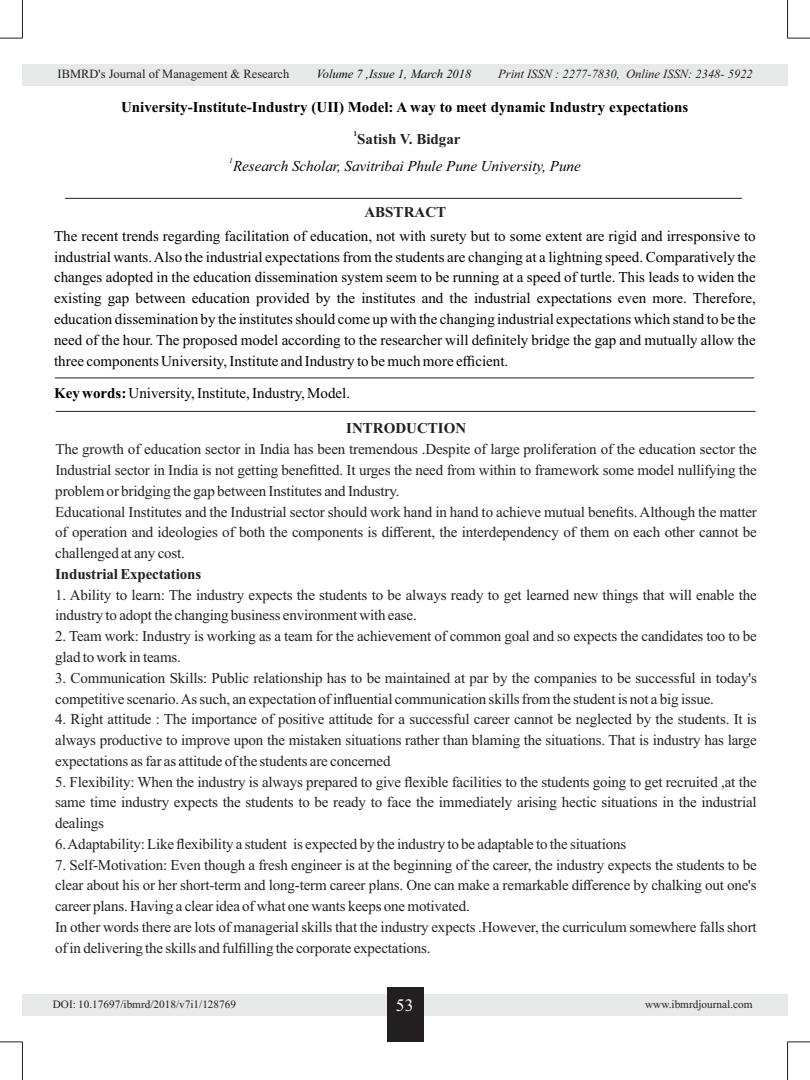
<style>
.page{position:relative;width:810px;height:1080px;background:#fff}
.page>*{position:absolute;margin:0;border:0;box-sizing:border-box;transform-origin:0 0}
.t1{font:17.5px "Times New Roman";color:#fff}
.t2{font:15px/20.8px "Times New Roman";letter-spacing:-.01em;color:#231f20}
.t3{font:15px/20.8px "Times New Roman";color:#000;text-align:justify}
.t4{font:700 15px "Times New Roman";color:#000}
.t5{font:700 15px "Times New Roman";color:#231f20}
.t6{font:italic 15px "Times New Roman";color:#000}
.t7{font:italic 12.5px "Times New Roman";color:#231f20}
.t8{font:12.5px "Times New Roman";color:#231f20}
.t9{font:italic 12.5px "Times New Roman";color:#060707}
.t10{font:11.25px "Times New Roman";color:#231f20}
.t11{font:700 7.5px "Times New Roman";color:#231f20}
.t12{font:italic 7.5px "Times New Roman";color:#000}
.s1{font-weight:700}
</style>
<div class="page">
<hr style="left:22px;top:0;width:1px;height:38px;background:#231f20">
<hr style="left:787px;top:0;width:1px;height:38px;background:#231f20">
<svg style="left:0;top:38px;width:22px;height:1px"></svg>
<svg style="left:787px;top:38px;width:23px;height:1px"></svg>
<hr style="left:22px;top:1042px;width:1px;height:38px;background:#231f20">
<hr style="left:787px;top:1042px;width:1px;height:38px;background:#231f20">
<svg style="left:0;top:1041px;width:22px;height:1px"></svg>
<svg style="left:787px;top:1041px;width:23px;height:1px"></svg>
<div style="left:22px;top:64px;width:765px;height:22px;background:#e7e8e8"></div>
<div style="left:22px;top:994px;width:765px;height:21px;background:#e7e8e8"></div>
<div style="left:387px;top:988px;width:36px;height:54px;background:#231f20"></div>
<hr style="left:65px;top:198px;width:677px;height:1px;background:#231f20">
<hr style="left:55px;top:377px;width:699px;height:1px;background:#231f20">
<hr style="left:56px;top:411px;width:699px;height:1px;background:#231f20">
<p class="t8" style="left:58px;top:69px;width:233px">IBMRD's Journal of Management &amp; Research</p>
<p class="t7" style="left:498px;top:69px;width:256px">Print ISSN : 2277-7830, Online ISSN: 2348- 5922</p>
<p class="t9" style="left:317px;top:69px;width:156px">Volume 7 ,Issue 1, March 2018</p>
<p class="t4" style="left:121px;top:102px;width:569px">University-Institute-Industry (UII) Model: A way to meet dynamic Industry expectations</p>
<p class="t11" style="left:354px;top:131px;width:5px">1</p>
<p class="t5" style="left:357px;top:133px;width:105px">Satish V. Bidgar</p>
<p class="t12" style="left:229px;top:158px;width:5px">1</p>
<p class="t6" style="left:233px;top:160px;width:349px">Research Scholar, Savitribai Phule Pune University, Pune</p>
<p class="t5" style="left:364px;top:207px;width:83px">ABSTRACT</p>
<p class="t3" style="left:54px;top:227px;width:703px">The recent trends regarding facilitation of education, not with surety but to some extent are rigid and irresponsive to industrial wants. Also the industrial expectations from the students are changing at a lightning speed. Comparatively the changes adopted in the education dissemination system seem to be running at a speed of turtle. This leads to widen the existing gap between education provided by the institutes and the industrial expectations even more. Therefore, education dissemination by the institutes should come up with the changing industrial expectations which stand to be the need of the hour. The proposed model according to the researcher will definitely bridge the gap and mutually allow the three components University, Institute and Industry to be much more efficient.</p>
<p class="t3" style="left:54px;top:384px;width:297px"><span class="s1">Key words:</span> University, Institute, Industry, Model.</p>
<p class="t5" style="left:346px;top:423px;width:121px">INTRODUCTION</p>
<p class="t2" style="left:55px;top:440px;width:703px">The growth of education sector in India has been tremendous .Despite of large proliferation of the education sector the Industrial sector in India is not getting benefitted. It urges the need from within to framework some model nullifying the problem or bridging the gap between Institutes and Industry.<br>Educational Institutes and the Industrial sector should work hand in hand to achieve mutual benefits. Although the matter of operation and ideologies of both the components is different, the interdependency of them on each other cannot be challenged at any cost.</p>
<p class="t5" style="left:55px;top:569px;width:147px">Industrial Expectations</p>
<p class="t2" style="left:55px;top:586px;width:703px">1. Ability to learn: The industry expects the students to be always ready to get learned new things that will enable the industry to adopt the changing business environment with ease.</p>
<p class="t2" style="left:55px;top:627px;width:703px">2. Team work: Industry is working as a team for the achievement of common goal and so expects the candidates too to be glad to work in teams.</p>
<p class="t2" style="left:55px;top:669px;width:703px">3. Communication Skills: Public relationship has to be maintained at par by the companies to be successful in today's competitive scenario. As such, an expectation of influential communication skills from the student is not a big issue.</p>
<p class="t2" style="left:55px;top:710px;width:703px;text-align:justify">4. Right attitude : The importance of positive attitude for a successful career cannot be neglected by the students. It is always productive to improve upon the mistaken situations rather than blaming the situations. That is industry has large expectations as far as attitude of the students are concerned</p>
<p class="t2" style="left:55px;top:772px;width:703px;text-align:justify">5. Flexibility: When the industry is always prepared to give flexible facilities to the students going to get recruited ,at the same time industry expects the students to be ready to face the immediately arising hectic situations in the industrial dealings</p>
<p class="t2" style="left:55px;top:835px;width:573px">6. Adaptability: Like flexibility a student is expected by the industry to be adaptable to the situations</p>
<p class="t2" style="left:55px;top:855px;width:703px">7. Self-Motivation: Even though a fresh engineer is at the beginning of the career, the industry expects the students to be clear about his or her short-term and long-term career plans. One can make a remarkable difference by chalking out one's career plans. Having a clear idea of what one wants keeps one motivated.<br>In other words there are lots of managerial skills that the industry expects .However, the curriculum somewhere falls short of in delivering the skills and fulfilling the corporate expectations.</p>
<p class="t10" style="left:53px;top:999px;width:185px">DOI: 10.17697/ibmrd/2018/v7i1/128769</p>
<p class="t1" style="left:396px;top:998px;width:19px">53</p>
<p class="t10" style="left:645px;top:999px;width:109px">www.ibmrdjournal.com</p>
</div>
